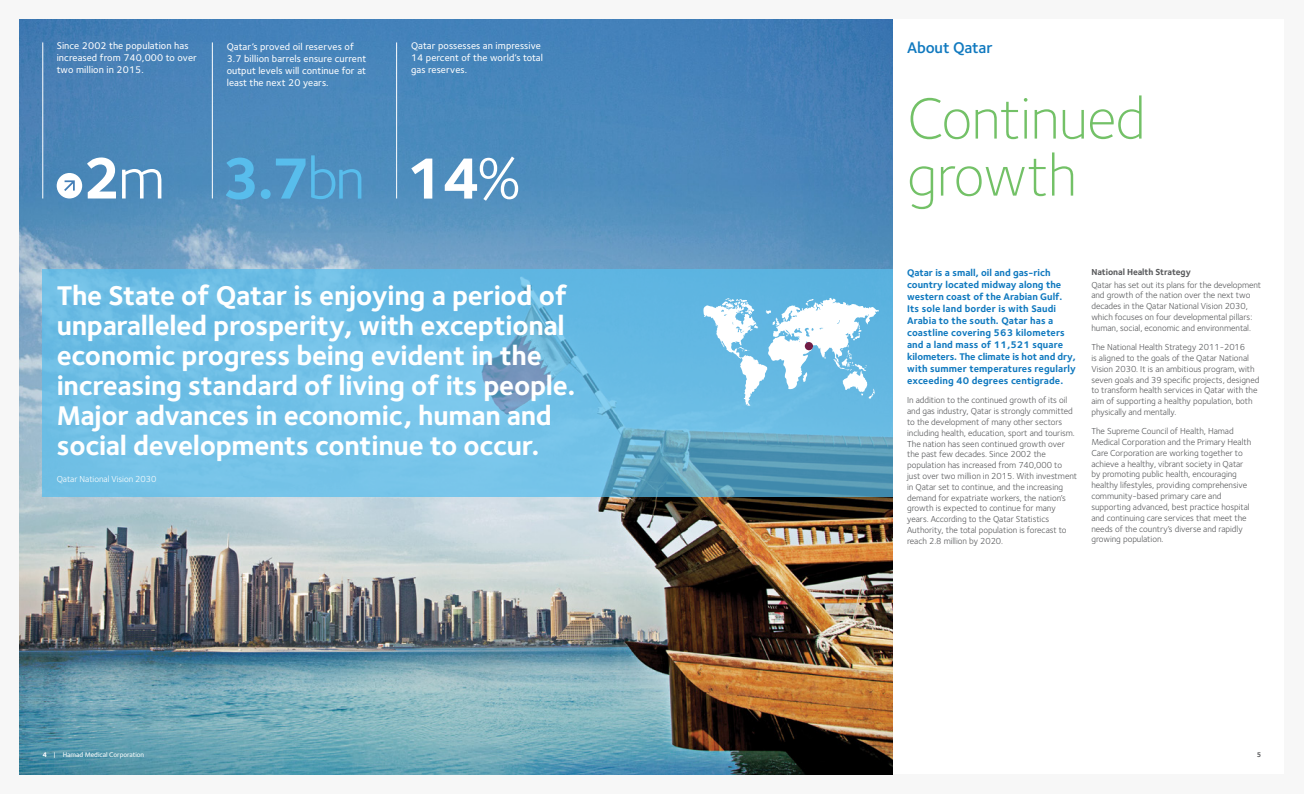
<style>
.page{position:relative;width:1304px;height:794px;background:#f7f7f7}
.page>*{position:absolute;margin:0;border:0;box-sizing:border-box;transform-origin:0 0}
.t1{font:300 60px/57px "Foundry Sterling";letter-spacing:-.015em;color:#73c167}
.t2{font:700 60px "Foundry Sterling";color:#58bdec}
.t3{font:700 60px "Foundry Sterling";color:#fff}
.t4{font:700 28px/30px "Foundry Sterling";letter-spacing:-.01em;color:#fff}
.t5{font:600 16px "Foundry Sterling";letter-spacing:-.01em;color:#1079bf}
.t6{font:700 10px/12px "Foundry Sterling";letter-spacing:.01em;color:#1079bf}
.t7{font:500 10px/12px "Foundry Sterling";letter-spacing:.01em;color:#fff}
.t8{font:9px/10.8px "Foundry Sterling";letter-spacing:-.005em;color:#58595b}
.t9{font:9px "Foundry Sterling";letter-spacing:-.005em;color:#fff}
.t10{font:700 9px "Foundry Sterling";letter-spacing:-.005em;color:#58595b}
.t11{font:500 7px "Foundry Sterling";letter-spacing:-.005em;color:#fff}
.t12{font:700 7px "Foundry Sterling";color:#58595b}
.s1{font-weight:400}
.s2{color:#fff}
.s3{font-weight:400;color:#fff}
.s4{font-weight:700}
</style>
<div class="page">
<div style="left:20px;top:20px;width:1264px;height:754px;background:#fff"></div>
<img style="left:20px;top:20px;width:873px;height:754px">
<svg style="left:43px;top:269px;width:850px;height:228px;fill:#6fbee5"></svg>
<svg style="left:703px;top:298px;width:176px;height:108px"></svg>
<div style="left:805px;top:342px;width:8px;height:8px;background:#711d45;border-radius:50%"></div>
<hr style="left:212px;top:42px;width:1px;height:156px;background:#fff">
<hr style="left:42px;top:42px;width:1px;height:156px;background:#fff">
<hr style="left:396px;top:42px;width:1px;height:156px;background:#fff">
<div style="left:57px;top:173px;width:25px;height:25px;background:#fff;border-radius:50%"></div>
<svg style="left:64px;top:180px;width:11px;height:11px"></svg>
<p class="t7" style="left:57px;top:40px;width:142px">Since 2002 the population has increased from 740,000 to over two million in 2015.</p>
<p class="t7" style="left:411px;top:40px;width:133px">Qatar possesses an impressive<br>14 percent of the world’s total gas reserves.</p>
<p class="t7" style="left:227px;top:41px;width:141px">Qatar’s proved oil reserves of<br>3.7 billion barrels ensure current output levels will continue for at least the next 20 years.</p>
<h1 class="t3" style="left:82px;top:142px;width:84px">2<span class="s1">m</span></h1>
<h1 class="t2" style="left:221px;top:143px;width:301px">3.7<span class="s1">bn</span> <span class="s2">14</span><span class="s3">%</span></h1>
<p class="t4" style="left:57px;top:280px;width:520px">The State of Qatar is enjoying a period of unparalleled prosperity, with exceptional economic progress being evident in the increasing standard of living of its people.<br>Major advances in economic, human and social developments continue to occur.</p>
<p class="t9" style="left:57px;top:474px;width:101px">Qatar National Vision 2030</p>
<h3 class="t5" style="left:907px;top:38px;width:87px">About Qatar</h3>
<h1 class="t1" style="left:907px;top:90px;width:240px">Continued growth</h1>
<p class="t6" style="left:907px;top:266px;width:170px">Qatar is a small, oil and gas-rich country located midway along the western coast of the Arabian Gulf.<br>Its sole land border is with Saudi Arabia to the south. Qatar has a coastline covering 563 kilometers and a land mass of 11,521 square kilometers. The climate is hot and dry, with summer temperatures regularly exceeding 40 degrees centigrade.</p>
<p class="t8" style="left:907px;top:395px;width:172px">In addition to the continued growth of its oil and gas industry, Qatar is strongly committed to the development of many other sectors including health, education, sport and tourism.<br>The nation has seen continued growth over the past few decades. Since 2002 the population has increased from 740,000 to just over two million in 2015. With investment in Qatar set to continue, and the increasing demand for expatriate workers, the nation’s growth is expected to continue for many years. According to the Qatar Statistics Authority, the total population is forecast to reach 2.8 million by 2020.</p>
<p class="t10" style="left:1091px;top:267px;width:101px">National Health Strategy</p>
<p class="t8" style="left:1091px;top:279px;width:171px">Qatar has set out its plans for the development and growth of the nation over the next two decades in the Qatar National Vision 2030, which focuses on four developmental pillars: human, social, economic and environmental.</p>
<p class="t8" style="left:1091px;top:342px;width:170px">The National Health Strategy 2011-2016<br>is aligned to the goals of the Qatar National Vision 2030. It is an ambitious program, with seven goals and 39 specific projects, designed to transform health services in Qatar with the aim of supporting a healthy population, both physically and mentally.</p>
<p class="t8" style="left:1091px;top:426px;width:161px">The Supreme Council of Health, Hamad Medical Corporation and the Primary Health Care Corporation are working together to achieve a healthy, vibrant society in Qatar by promoting public health, encouraging healthy lifestyles, providing comprehensive community-based primary care and supporting advanced, best practice hospital and continuing care services that meet the needs of the country’s diverse and rapidly growing population.</p>
<p class="t11" style="left:43px;top:750px;width:103px"><span class="s4">4</span> | Hamad Medical Corporation</p>
<p class="t12" style="left:1257px;top:750px;width:6px">5</p>
</div>
